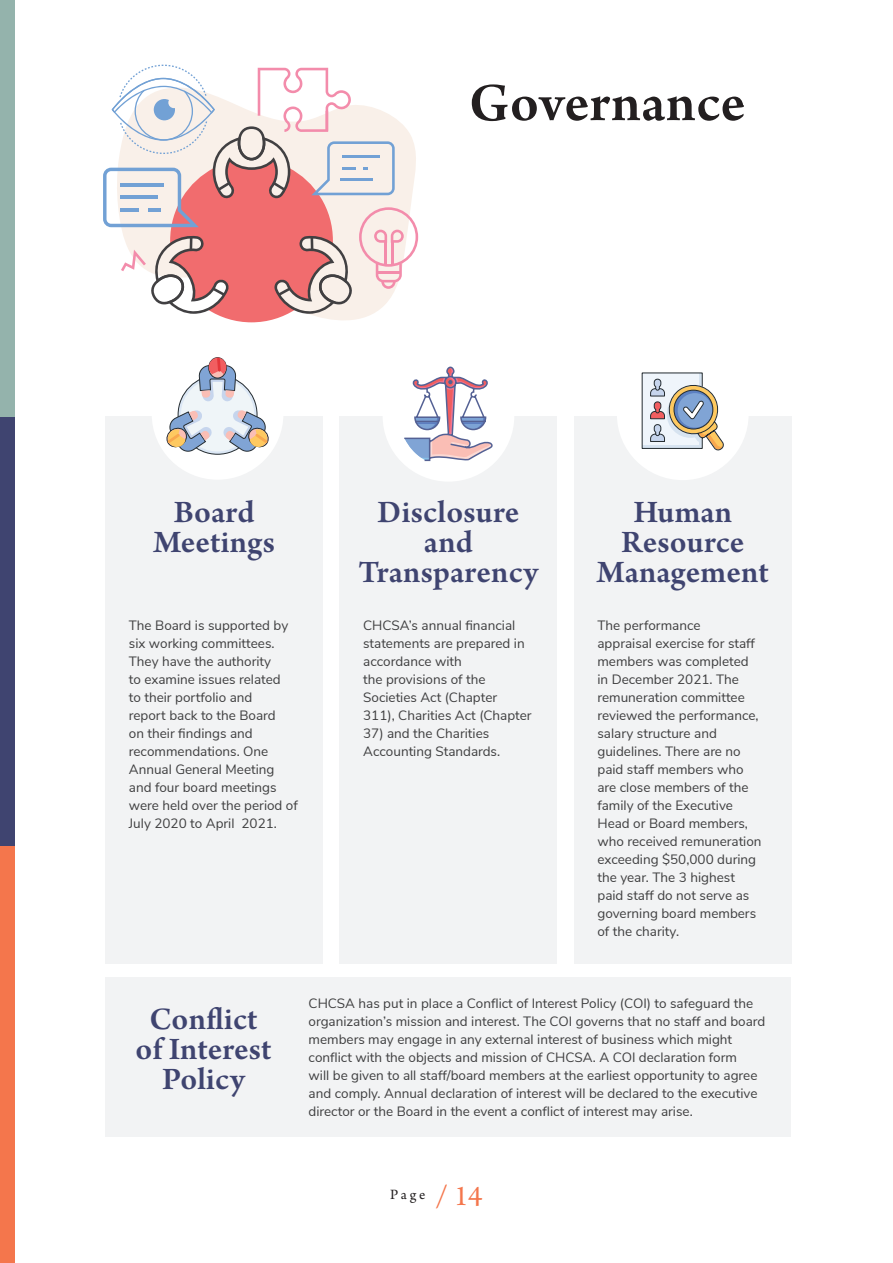
<style>
.page{position:relative;width:893px;height:1263px;background:#fff}
.page>*{position:absolute;margin:0;border:0;box-sizing:border-box;transform-origin:0 0}
.t1{font:600 57px "Arno Pro";letter-spacing:.005em;color:#231f20}
.t2{font:600 33px/30px "Arno Pro";letter-spacing:.005em;color:#3f4470;text-align:center}
.t3{font:15px "Arno Pro";color:#231f20}
.Paragraph_Style_10pt{font:13.5px/18px "Nunito Sans";color:#3e3e3f}
.s1{font-size:30px;color:#f4764c}
</style>
<div class="page">
<div style="left:0;top:417px;width:15px;height:429px;background:#3f4470"></div>
<div style="left:0;top:846px;width:15px;height:417px;background:#f4764c"></div>
<div style="left:0;top:0;width:15px;height:417px;background:#94b3ac"></div>
<div style="left:574px;top:416px;width:218px;height:547px;background:#f2f3f4"></div>
<div style="left:340px;top:416px;width:217px;height:547px;background:#f2f3f4"></div>
<div style="left:105px;top:416px;width:218px;height:547px;background:#f2f3f4"></div>
<div style="left:152px;top:348px;width:131px;height:132px;background:#fff;border-radius:50%"></div>
<div style="left:383px;top:350px;width:131px;height:132px;background:#fff;border-radius:50%"></div>
<div style="left:617px;top:348px;width:132px;height:132px;background:#fff;border-radius:50%"></div>
<svg style="left:103px;top:65px;width:315px;height:257px"></svg>
<hr style="left:120px;top:183px;width:44px;height:4px;background:#72a1d5">
<hr style="left:120px;top:196px;width:37px;height:3px;background:#72a1d5">
<hr style="left:120px;top:208px;width:19px;height:4px;background:#72a1d5">
<hr style="left:148px;top:208px;width:13px;height:4px;background:#72a1d5">
<svg style="left:178px;top:375px;width:79px;height:79px"></svg>
<div style="left:181px;top:378px;width:73px;height:73px;background:#eff5f8;border-radius:50%"></div>
<svg style="left:199px;top:357px;width:38px;height:45px"></svg>
<svg style="left:166px;top:410px;width:46px;height:43px"></svg>
<svg style="left:223px;top:410px;width:46px;height:43px"></svg>
<svg style="left:404px;top:366px;width:89px;height:96px"></svg>
<svg style="left:641px;top:372px;width:83px;height:79px"></svg>
<div style="left:105px;top:978px;width:685px;height:159px;background:#f2f3f4"></div>
<p class="t1" style="left:469px;top:70px;width:278px">Governance</p>
<p class="t2" style="left:153px;top:499px;width:123px">Board<br>Meetings</p>
<p class="t2" style="left:359px;top:499px;width:181px">Disclosure and<br>Transparency</p>
<p class="t2" style="left:597px;top:499px;width:174px">Human<br>Resource<br>Management</p>
<p class="Paragraph_Style_10pt" style="left:129px;top:615px;width:170px">The Board is supported by six working committees.<br>They have the authority<br>to examine issues related<br>to their portfolio and<br>report back to the Board<br>on their findings and recommendations. One<br>Annual General Meeting and four board meetings were held over the period of<br>July 2020 to April 2021.</p>
<p class="Paragraph_Style_10pt" style="left:363px;top:615px;width:170px">CHCSA’s annual financial statements are prepared in accordance with<br>the provisions of the<br>Societies Act (Chapter<br>311), Charities Act (Chapter</p>
<p class="Paragraph_Style_10pt" style="left:597px;top:615px;width:166px">The performance<br>appraisal exercise for staff members was completed in December 2021. The remuneration committee reviewed the performance, salary structure and guidelines. There are no paid staff members who are close members of the family of the Executive<br>Head or Board members, who received remuneration exceeding $50,000 during the year. The 3 highest paid staff do not serve as governing board members of the charity.</p>
<p class="Paragraph_Style_10pt" style="left:363px;top:723px;width:138px">37) and the Charities<br>Accounting Standards.</p>
<p class="t2" style="left:136px;top:1005px;width:138px">Conflict of Interest<br>Policy</p>
<p class="Paragraph_Style_10pt" style="left:309px;top:993px;width:458px">CHCSA has put in place a Conflict of Interest Policy (COI) to safeguard the organization’s mission and interest. The COI governs that no staff and board members may engage in any external interest of business which might conflict with the objects and mission of CHCSA. A COI declaration form<br>will be given to all staff/board members at the earliest opportunity to agree and comply. Annual declaration of interest will be declared to the executive director or the Board in the event a conflict of interest may arise.</p>
<p class="t3" style="left:390px;top:1186px;width:94px">Page <span class="s1">/ 14</span></p>
</div>
